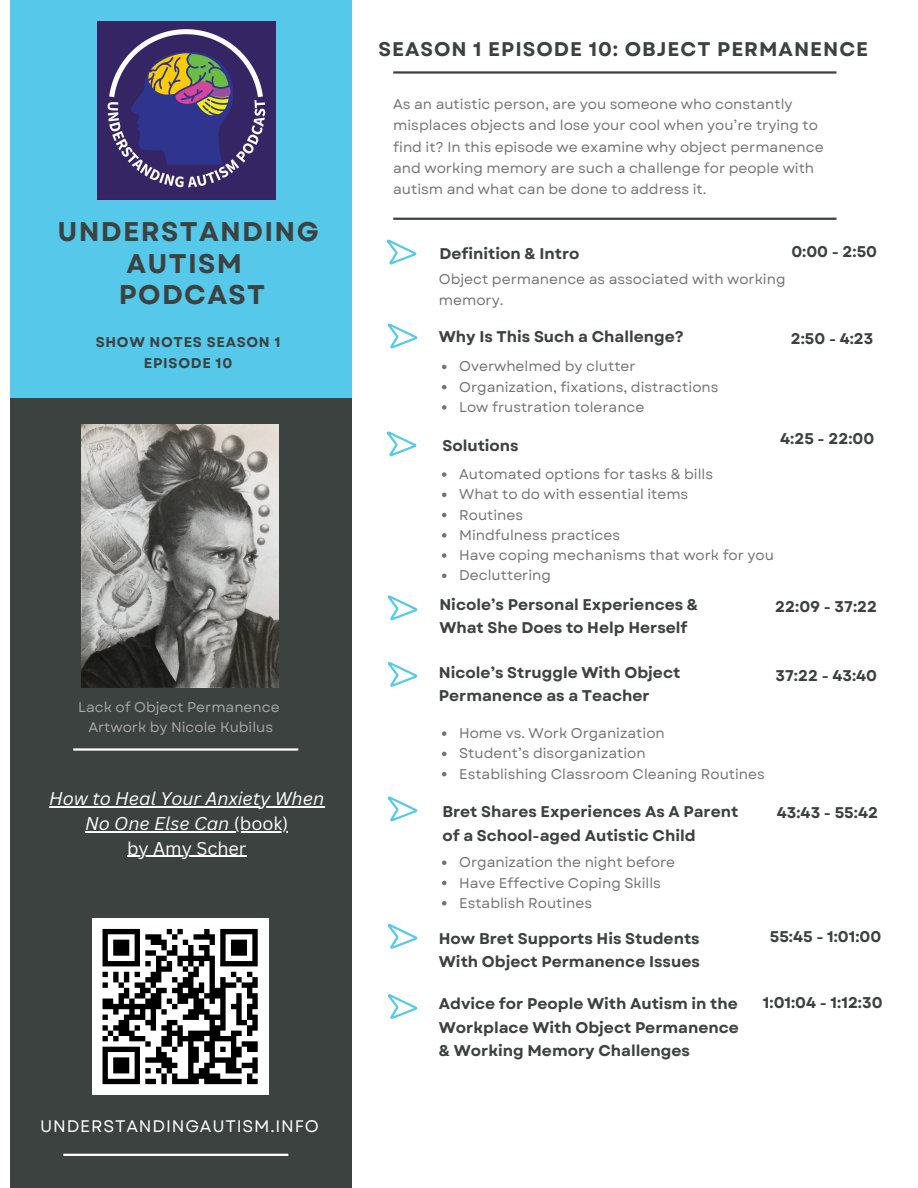
<style>
.page{position:relative;width:918px;height:1188px;background:#fff}
.page>*{position:absolute;margin:0;border:0;box-sizing:border-box;transform-origin:0 0}
.t1{font:700 27px/31.5px "Garet";letter-spacing:.05em;color:#3c4240;text-align:center}
.t2{font:700 19.8px "Garet";letter-spacing:.05em;color:#3c4240}
.t3{font:italic 18px "Canva Sans";color:#fff}
.t4{font:18px "Canva Sans";color:#fff}
.t5{font:16.8px "Garet";letter-spacing:.05em;color:#fff}
.t6{font:700 15.45px/23.2px "Garet";color:#3c4240}
.t7{font:14.1px/21.1px "Garet";color:#737373}
.t8{font:14.1px "Garet";color:#a6a6a6}
.t9{font:700 14.1px "Garet";letter-spacing:.05em;color:#3c4240}
.s1{font-style:normal}
</style>
<div class="page">
<div style="left:10px;top:397px;width:342px;height:791px;background:#3c4240"></div>
<div style="left:10px;top:0;width:342px;height:397px;background:#56c8ea"></div>
<hr style="left:73px;top:748px;width:225px;height:3px;background:#fff">
<hr style="left:63px;top:1154px;width:225px;height:2px;background:#fff">
<hr style="left:393px;top:71px;width:444px;height:3px;background:#3c4240">
<hr style="left:393px;top:218px;width:444px;height:2px;background:#3c4240">
<img style="left:98px;top:22px;width:178px;height:178px">
<div style="left:92px;top:918px;width:176px;height:177px;background:#fff"></div>
<svg style="left:102px;top:928px;width:156px;height:157px"></svg>
<svg style="left:387px;top:239px;width:30px;height:26px"></svg>
<svg style="left:388px;top:323px;width:30px;height:26px"></svg>
<svg style="left:387px;top:431px;width:30px;height:26px"></svg>
<svg style="left:388px;top:595px;width:30px;height:26px"></svg>
<svg style="left:388px;top:662px;width:30px;height:25px"></svg>
<svg style="left:388px;top:796px;width:30px;height:26px"></svg>
<svg style="left:388px;top:924px;width:30px;height:25px"></svg>
<img style="left:81px;top:425px;width:197px;height:262px">
<svg style="left:442px;top:365px;width:4px;height:4px"></svg>
<svg style="left:442px;top:385px;width:4px;height:4px"></svg>
<svg style="left:442px;top:405px;width:4px;height:5px"></svg>
<svg style="left:442px;top:472px;width:4px;height:5px"></svg>
<svg style="left:442px;top:493px;width:4px;height:4px"></svg>
<svg style="left:442px;top:513px;width:4px;height:4px"></svg>
<svg style="left:442px;top:533px;width:4px;height:5px"></svg>
<svg style="left:442px;top:553px;width:4px;height:5px"></svg>
<svg style="left:442px;top:574px;width:4px;height:4px"></svg>
<svg style="left:442px;top:731px;width:4px;height:5px"></svg>
<svg style="left:442px;top:752px;width:4px;height:4px"></svg>
<svg style="left:442px;top:772px;width:4px;height:4px"></svg>
<hr style="left:49px;top:806px;width:275px;height:1px;background:#fff">
<hr style="left:85px;top:831px;width:145px;height:1px;background:#fff">
<hr style="left:230px;top:831px;width:58px;height:1px;background:#fff">
<hr style="left:127px;top:856px;width:119px;height:1px;background:#fff">
<svg style="left:442px;top:860px;width:4px;height:5px"></svg>
<svg style="left:442px;top:881px;width:4px;height:4px"></svg>
<svg style="left:442px;top:901px;width:4px;height:4px"></svg>
<svg style="left:388px;top:994px;width:30px;height:25px"></svg>
<p class="t1" style="left:57px;top:216px;width:263px">UNDERSTANDING<br>AUTISM<br>PODCAST</p>
<p class="t9" style="left:96px;top:332px;width:186px">SHOW NOTES SEASON 1</p>
<p class="t9" style="left:144px;top:353px;width:90px">EPISODE 10</p>
<p class="t8" style="left:78px;top:697px;width:203px">Lack of Object Permanence</p>
<p class="t8" style="left:88px;top:717px;width:186px">Artwork by Nicole Kubilus</p>
<p class="t3" style="left:49px;top:786px;width:277px">How to Heal Your Anxiety When</p>
<p class="t3" style="left:85px;top:811px;width:205px">No One Else Can <span class="s1">(book)</span></p>
<p class="t4" style="left:127px;top:835px;width:121px">by Amy Scher</p>
<p class="t5" style="left:40px;top:1114px;width:280px">UNDERSTANDINGAUTISM.INFO</p>
<p class="t2" style="left:378px;top:35px;width:491px">SEASON 1 EPISODE 10: OBJECT PERMANENCE</p>
<p class="t7" style="left:393px;top:94px;width:432px">As an autistic person, are you someone who constantly misplaces objects and lose your cool when you’re trying to find it? In this episode we examine why object permanence and working memory are such a challenge for people with autism and what can be done to address it.</p>
<p class="t6" style="left:439px;top:242px;width:142px">Definition &amp; Intro</p>
<p class="t6" style="left:791px;top:240px;width:87px">0:00 - 2:50</p>
<p class="t7" style="left:439px;top:269px;width:348px">Object permanence as associated with working memory.</p>
<p class="t6" style="left:439px;top:325px;width:247px">Why Is This Such a Challenge?</p>
<p class="t7" style="left:459px;top:356px;width:178px">Overwhelmed by clutter</p>
<p class="t7" style="left:459px;top:376px;width:261px">Organization, fixations, distractions</p>
<p class="t7" style="left:459px;top:396px;width:187px">Low frustration tolerance</p>
<p class="t6" style="left:791px;top:327px;width:84px">2:50 - 4:23</p>
<p class="t6" style="left:442px;top:434px;width:78px">Solutions</p>
<p class="t6" style="left:780px;top:427px;width:95px">4:25 - 22:00</p>
<p class="t7" style="left:459px;top:464px;width:255px">Automated options for tasks &amp; bills</p>
<p class="t7" style="left:459px;top:484px;width:231px">What to do with essential items</p>
<p class="t7" style="left:459px;top:504px;width:66px">Routines</p>
<p class="t7" style="left:459px;top:524px;width:163px">Mindfulness practices</p>
<p class="t7" style="left:459px;top:545px;width:316px">Have coping mechanisms that work for you</p>
<p class="t7" style="left:459px;top:565px;width:93px">Decluttering</p>
<p class="t6" style="left:439px;top:593px;width:260px">Nicole’s Personal Experiences &amp;<br>What She Does to Help Herself</p>
<p class="t6" style="left:775px;top:595px;width:103px">22:09 - 37:22</p>
<p class="t6" style="left:439px;top:661px;width:243px">Nicole’s Struggle With Object<br>Permanence as a Teacher</p>
<p class="t6" style="left:776px;top:664px;width:103px">37:22 - 43:40</p>
<p class="t7" style="left:459px;top:723px;width:207px">Home vs. Work Organization</p>
<p class="t7" style="left:459px;top:743px;width:188px">Student’s disorganization</p>
<p class="t7" style="left:459px;top:763px;width:307px">Establishing Classroom Cleaning Routines</p>
<p class="t6" style="left:442px;top:800px;width:297px">Bret Shares Experiences As A Parent of a School-aged Autistic Child</p>
<p class="t6" style="left:777px;top:801px;width:103px">43:43 - 55:42</p>
<p class="t7" style="left:459px;top:852px;width:218px">Organization the night before</p>
<p class="t7" style="left:459px;top:872px;width:203px">Have Effective Coping Skills</p>
<p class="t7" style="left:459px;top:892px;width:135px">Establish Routines</p>
<p class="t6" style="left:439px;top:927px;width:263px">How Bret Supports His Students<br>With Object Permanence Issues</p>
<p class="t6" style="left:770px;top:925px;width:113px">55:45 - 1:01:00</p>
<p class="t6" style="left:439px;top:992px;width:302px;text-align:justify">Advice for People With Autism in the Workplace With Object Permanence &amp; Working Memory Challenges</p>
<p class="t6" style="left:763px;top:991px;width:121px">1:01:04 - 1:12:30</p>
</div>
